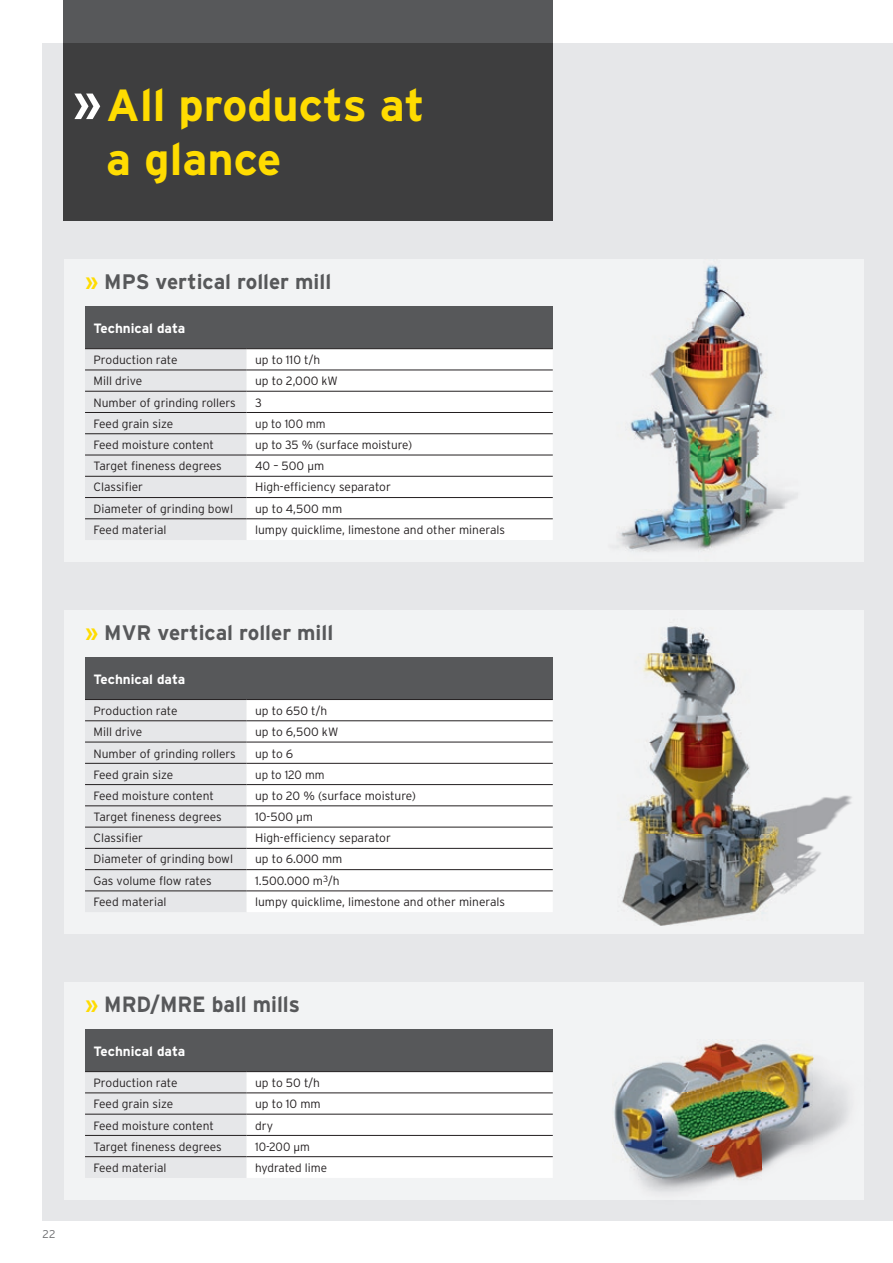
<style>
.page{position:relative;width:893px;height:1263px;background:#fff}
.page>*{position:absolute;margin:0;border:0;box-sizing:border-box;transform-origin:0 0}
.t1{font:700 45px/54px "Interstate";color:#ffdc01}
.t2{font:700 22.05px "Interstate";color:#57585a;scale:.94 1}
.t3{font:700 21px "Interstate";color:#57585a}
.t4{font:700 13.5px "Interstate";color:#fff}
.t5{font:300 12px "Interstate";color:#231f20}
.t6{font:300 12px "Interstate";color:#231f20;scale:.96 1}
.t7{font:300 11.25px "Interstate";color:#6c6d70}
.s1{font-size:22.05px;color:#ffdc01}
.s2{font-family:"DIN Pro";font-weight:400}
.s3{color:#ffdc01}
</style>
<div class="page">
<div style="left:43px;top:43px;width:850px;height:1177px;background:#e6e7e9"></div>
<div style="left:64px;top:43px;width:489px;height:178px;background:#3e3e3f"></div>
<div style="left:64px;top:1008px;width:799px;height:191px;background:#f2f3f4"></div>
<div style="left:64px;top:285px;width:799px;height:276px;background:#f2f3f4"></div>
<div style="left:64px;top:0;width:489px;height:43px;background:#57585a"></div>
<div style="left:64px;top:636px;width:799px;height:297px;background:#f2f3f4"></div>
<img style="left:863px;top:1039px;width:1px;height:124px">
<img style="left:612px;top:1199px;width:215px;height:1px">
<img style="left:827px;top:1163px;width:37px;height:37px">
<img style="left:613px;top:1040px;width:250px;height:159px">
<div style="left:85px;top:306px;width:468px;height:43px;background:#57585a"></div>
<div style="left:85px;top:349px;width:162px;height:191px;background:#e6e7e9"></div>
<div style="left:247px;top:349px;width:306px;height:191px;background:#fff"></div>
<hr style="left:85px;top:348px;width:162px;height:1px;background:#231f20">
<hr style="left:247px;top:348px;width:306px;height:1px;background:#231f20">
<hr style="left:85px;top:370px;width:162px;height:1px;background:#231f20">
<hr style="left:247px;top:370px;width:306px;height:1px;background:#231f20">
<hr style="left:85px;top:391px;width:162px;height:1px;background:#231f20">
<hr style="left:247px;top:391px;width:306px;height:1px;background:#231f20">
<hr style="left:85px;top:412px;width:162px;height:1px;background:#231f20">
<hr style="left:247px;top:412px;width:306px;height:1px;background:#231f20">
<hr style="left:85px;top:433px;width:162px;height:1px;background:#231f20">
<hr style="left:247px;top:433px;width:306px;height:1px;background:#231f20">
<hr style="left:85px;top:455px;width:162px;height:1px;background:#231f20">
<hr style="left:247px;top:455px;width:306px;height:1px;background:#231f20">
<hr style="left:85px;top:476px;width:162px;height:1px;background:#231f20">
<hr style="left:247px;top:476px;width:306px;height:1px;background:#231f20">
<hr style="left:85px;top:497px;width:162px;height:1px;background:#231f20">
<hr style="left:247px;top:497px;width:306px;height:1px;background:#231f20">
<hr style="left:85px;top:518px;width:162px;height:1px;background:#231f20">
<hr style="left:247px;top:518px;width:306px;height:1px;background:#231f20">
<div style="left:64px;top:259px;width:799px;height:43px;background:#f2f3f4"></div>
<div style="left:85px;top:657px;width:468px;height:42px;background:#57585a"></div>
<div style="left:85px;top:700px;width:162px;height:212px;background:#e6e7e9"></div>
<div style="left:247px;top:701px;width:306px;height:211px;background:#fff"></div>
<hr style="left:85px;top:699px;width:162px;height:1px;background:#231f20">
<hr style="left:247px;top:699px;width:306px;height:1px;background:#231f20">
<hr style="left:85px;top:720px;width:162px;height:1px;background:#231f20">
<hr style="left:247px;top:720px;width:306px;height:1px;background:#231f20">
<hr style="left:85px;top:742px;width:162px;height:1px;background:#231f20">
<hr style="left:247px;top:742px;width:306px;height:1px;background:#231f20">
<hr style="left:85px;top:763px;width:162px;height:1px;background:#231f20">
<hr style="left:247px;top:763px;width:306px;height:1px;background:#231f20">
<hr style="left:85px;top:784px;width:162px;height:1px;background:#231f20">
<hr style="left:247px;top:784px;width:306px;height:1px;background:#231f20">
<hr style="left:85px;top:805px;width:162px;height:1px;background:#231f20">
<hr style="left:247px;top:805px;width:306px;height:1px;background:#231f20">
<hr style="left:85px;top:827px;width:162px;height:1px;background:#231f20">
<hr style="left:247px;top:827px;width:306px;height:1px;background:#231f20">
<hr style="left:85px;top:848px;width:162px;height:1px;background:#231f20">
<hr style="left:247px;top:848px;width:306px;height:1px;background:#231f20">
<hr style="left:85px;top:869px;width:162px;height:1px;background:#231f20">
<hr style="left:247px;top:869px;width:306px;height:1px;background:#231f20">
<hr style="left:85px;top:891px;width:162px;height:1px;background:#231f20">
<hr style="left:247px;top:891px;width:306px;height:1px;background:#231f20">
<div style="left:64px;top:610px;width:799px;height:43px;background:#f2f3f4"></div>
<svg style="left:74px;top:94px;width:26px;height:25px"></svg>
<div style="left:85px;top:1029px;width:468px;height:42px;background:#57585a"></div>
<svg style="left:85px;top:1072px;width:468px;height:106px"></svg>
<hr style="left:85px;top:1071px;width:162px;height:1px;background:#231f20">
<hr style="left:247px;top:1071px;width:306px;height:1px;background:#231f20">
<hr style="left:85px;top:1093px;width:162px;height:1px;background:#231f20">
<hr style="left:247px;top:1093px;width:306px;height:1px;background:#231f20">
<hr style="left:85px;top:1114px;width:162px;height:1px;background:#231f20">
<hr style="left:247px;top:1114px;width:306px;height:1px;background:#231f20">
<hr style="left:85px;top:1135px;width:162px;height:1px;background:#231f20">
<hr style="left:247px;top:1135px;width:306px;height:1px;background:#231f20">
<hr style="left:85px;top:1156px;width:162px;height:1px;background:#231f20">
<hr style="left:247px;top:1156px;width:306px;height:1px;background:#231f20">
<div style="left:64px;top:982px;width:799px;height:43px;background:#f2f3f4"></div>
<img style="left:600px;top:265px;width:247px;height:297px">
<img style="left:863px;top:610px;width:1px;height:48px">
<img style="left:863px;top:658px;width:1px;height:267px">
<img style="left:797px;top:795px;width:55px;height:89px">
<img style="left:601px;top:626px;width:196px;height:308px">
<h1 class="t1" style="left:106px;top:78px;width:320px">All products at a glance</h1>
<h3 class="t3" style="left:85px;top:270px;width:248px"><span class="s1">»</span> MPS vertical roller mill</h3>
<p class="t4" style="left:94px;top:320px;width:93px">Technical data</p>
<p class="t5" style="left:94px;top:353px;width:86px">Production rate</p>
<p class="t5" style="left:255px;top:353px;width:67px">up to 110 t/h</p>
<p class="t5" style="left:94px;top:374px;width:50px">Mill drive</p>
<p class="t5" style="left:255px;top:374px;width:84px">up to 2,000 kW</p>
<p class="t5" style="left:94px;top:396px;width:144px">Number of grinding rollers</p>
<p class="t5" style="left:255px;top:396px;width:8px">3</p>
<p class="t5" style="left:94px;top:417px;width:81px">Feed grain size</p>
<p class="t6" style="left:255px;top:417px;width:75px">up to 100 mm</p>
<p class="t5" style="left:94px;top:438px;width:122px">Feed moisture content</p>
<p class="t5" style="left:255px;top:438px;width:159px">up to 35 % (surface moisture)</p>
<p class="t5" style="left:94px;top:459px;width:130px">Target fineness degrees</p>
<p class="t5" style="left:255px;top:459px;width:71px">40 – 500 <span class="s2">µ</span>m</p>
<p class="t5" style="left:94px;top:480px;width:51px">Classifier</p>
<p class="t5" style="left:255px;top:480px;width:137px">High-efficiency separator</p>
<p class="t5" style="left:94px;top:502px;width:141px">Diameter of grinding bowl</p>
<p class="t5" style="left:255px;top:502px;width:89px">up to 4,500 mm</p>
<p class="t5" style="left:94px;top:523px;width:75px">Feed material</p>
<p class="t5" style="left:255px;top:523px;width:251px">lumpy quicklime, limestone and other minerals</p>
<h3 class="t3" style="left:85px;top:621px;width:250px"><span class="s1">»</span> MVR vertical roller mill</h3>
<p class="t4" style="left:94px;top:671px;width:93px">Technical data</p>
<p class="t5" style="left:94px;top:704px;width:86px">Production rate</p>
<p class="t5" style="left:255px;top:704px;width:74px">up to 650 t/h</p>
<p class="t5" style="left:94px;top:725px;width:50px">Mill drive</p>
<p class="t5" style="left:255px;top:725px;width:85px">up to 6,500 kW</p>
<p class="t5" style="left:94px;top:746px;width:144px">Number of grinding rollers</p>
<p class="t5" style="left:255px;top:746px;width:40px">up to 6</p>
<p class="t5" style="left:94px;top:768px;width:81px">Feed grain size</p>
<p class="t6" style="left:255px;top:768px;width:74px">up to 120 mm</p>
<p class="t5" style="left:94px;top:789px;width:122px">Feed moisture content</p>
<p class="t5" style="left:255px;top:789px;width:162px">up to 20 % (surface moisture)</p>
<p class="t5" style="left:94px;top:810px;width:130px">Target fineness degrees</p>
<p class="t5" style="left:255px;top:810px;width:60px">10-500 <span class="s2">µ</span>m</p>
<p class="t5" style="left:94px;top:831px;width:51px">Classifier</p>
<p class="t5" style="left:255px;top:831px;width:137px">High-efficiency separator</p>
<p class="t5" style="left:94px;top:852px;width:141px">Diameter of grinding bowl</p>
<p class="t5" style="left:255px;top:852px;width:89px">up to 6.000 mm</p>
<p class="t5" style="left:94px;top:874px;width:120px">Gas volume flow rates</p>
<p class="t5" style="left:255px;top:874px;width:86px">1.500.000 m<sup>3</sup>/h</p>
<p class="t5" style="left:94px;top:895px;width:75px">Feed material</p>
<p class="t5" style="left:255px;top:895px;width:251px">lumpy quicklime, limestone and other minerals</p>
<p class="t7" style="left:43px;top:1228px;width:15px">22</p>
<h2 class="t2" style="left:85px;top:992px;width:230px"><span class="s3">»</span> MRD/MRE ball mills</h2>
<p class="t4" style="left:94px;top:1043px;width:93px">Technical data</p>
<p class="t5" style="left:94px;top:1076px;width:86px">Production rate</p>
<p class="t5" style="left:255px;top:1076px;width:66px">up to 50 t/h</p>
<p class="t5" style="left:94px;top:1097px;width:81px">Feed grain size</p>
<p class="t5" style="left:255px;top:1097px;width:67px">up to 10 mm</p>
<p class="t5" style="left:94px;top:1119px;width:122px">Feed moisture content</p>
<p class="t5" style="left:255px;top:1119px;width:19px">dry</p>
<p class="t5" style="left:94px;top:1140px;width:130px">Target fineness degrees</p>
<p class="t6" style="left:255px;top:1140px;width:59px">10-200 <span class="s2">µ</span>m</p>
<p class="t5" style="left:94px;top:1161px;width:75px">Feed material</p>
<p class="t5" style="left:255px;top:1161px;width:74px">hydrated lime</p>
</div>
